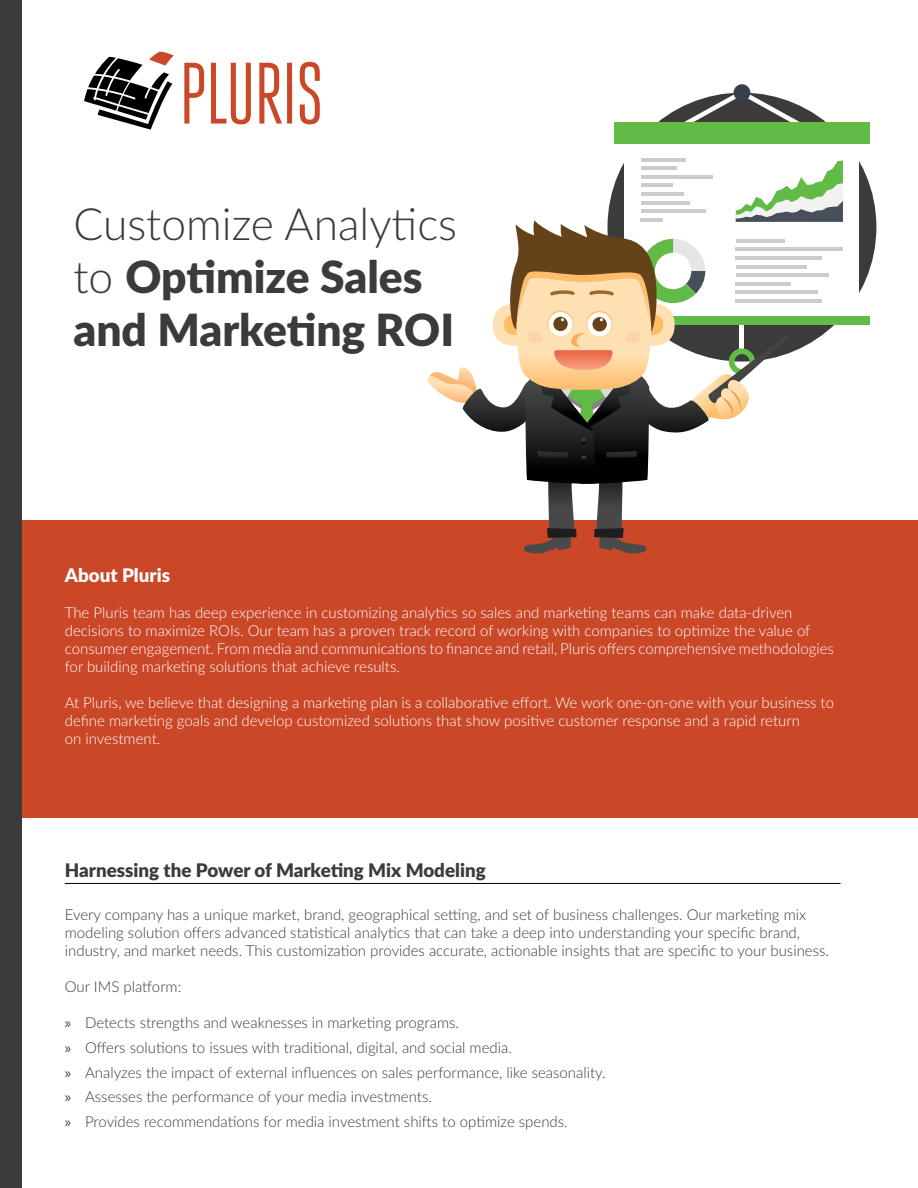
<style>
.page{position:relative;width:918px;height:1188px;background:#fff}
.page>*{position:absolute;margin:0;border:0;box-sizing:border-box;transform-origin:0 0}
.t1{font:900 44.4px/53.2px "Lato";color:#3c3b3b}
.t2{font:900 18.75px "Lato";color:#3c3b3b}
.t3{font:900 18.75px "Lato";color:#fff}
.t4{font:300 15px/24.8px "Lato";color:#3c3b3b}
.t5{font:300 15px/18px "Lato";color:#fff}
.s1{font-weight:300}
.s2{font-family:"Myriad Pro";font-weight:400}
</style>
<div class="page">
<div style="left:0;top:521px;width:918px;height:297px;background:#ca4728"></div>
<div style="left:0;top:0;width:22px;height:1188px;background:#3c3b3b"></div>
<svg style="left:184px;top:63px;width:20px;height:61px"></svg>
<svg style="left:211px;top:63px;width:40px;height:61px"></svg>
<svg style="left:259px;top:63px;width:33px;height:61px"></svg>
<svg style="left:300px;top:62px;width:20px;height:62px"></svg>
<svg style="left:84px;top:52px;width:90px;height:78px"></svg>
<hr style="left:65px;top:883px;width:776px;height:1px;background:#000">
<div style="left:608px;top:93px;width:268px;height:269px;background:#3c3b3b;border-radius:50%"></div>
<svg style="left:680px;top:90px;width:124px;height:33px"></svg>
<div style="left:625px;top:144px;width:234px;height:172px;background:#fff"></div>
<hr style="left:641px;top:158px;width:44px;height:3px;background:#ccccc9">
<div style="left:614px;top:123px;width:256px;height:21px;background:#62bb46"></div>
<div style="left:614px;top:316px;width:256px;height:9px;background:#62bb46"></div>
<div style="left:734px;top:84px;width:16px;height:17px;background:#36404a;border-radius:50%"></div>
<svg style="left:425px;top:160px;width:418px;height:394px"></svg>
<h1 class="t1" style="left:73px;top:196px;width:385px"><span class="s1">Customize Analytics to</span> Optimize Sales and Marketing ROI</h1>
<p class="t3" style="left:65px;top:564px;width:107px">About Pluris</p>
<p class="t5" style="left:65px;top:603px;width:771px">The Pluris team has deep experience in customizing analytics so sales and marketing teams can make data-driven decisions to maximize ROIs. Our team has a proven track record of working with companies to optimize the value of consumer engagement. From media and communications to finance and retail, Pluris offers comprehensive methodologies for building marketing solutions that achieve results.</p>
<p class="t5" style="left:65px;top:693px;width:771px">At Pluris, we believe that designing a marketing plan is a collaborative effort. We work one-on-one with your business to define marketing goals and develop customized solutions that show positive customer response and a rapid return<br>on investment.</p>
<p class="t2" style="left:65px;top:858px;width:422px">Harnessing the Power of Marketing Mix Modeling</p>
<p class="t4" style="left:65px;top:905px;width:766px;line-height:18px">Every company has a unique market, brand, geographical setting, and set of business challenges. Our marketing mix modeling solution offers advanced statistical analytics that can take a deep into understanding your specific brand, industry, and market needs. This customization provides accurate, actionable insights that are specific to your business.</p>
<p class="t4" style="left:65px;top:974px;width:118px">Our IMS platform:</p>
<p class="t4" style="left:65px;top:1010px;width:542px"><span class="s2">»</span> Detects strengths and weaknesses in marketing programs.<br><span class="s2">»</span> Offers solutions to issues with traditional, digital, and social media.<br><span class="s2">»</span> Analyzes the impact of external influences on sales performance, like seasonality. <span class="s2">»</span> Assesses the performance of your media investments.<br><span class="s2">»</span> Provides recommendations for media investment shifts to optimize spends.</p>
</div>
